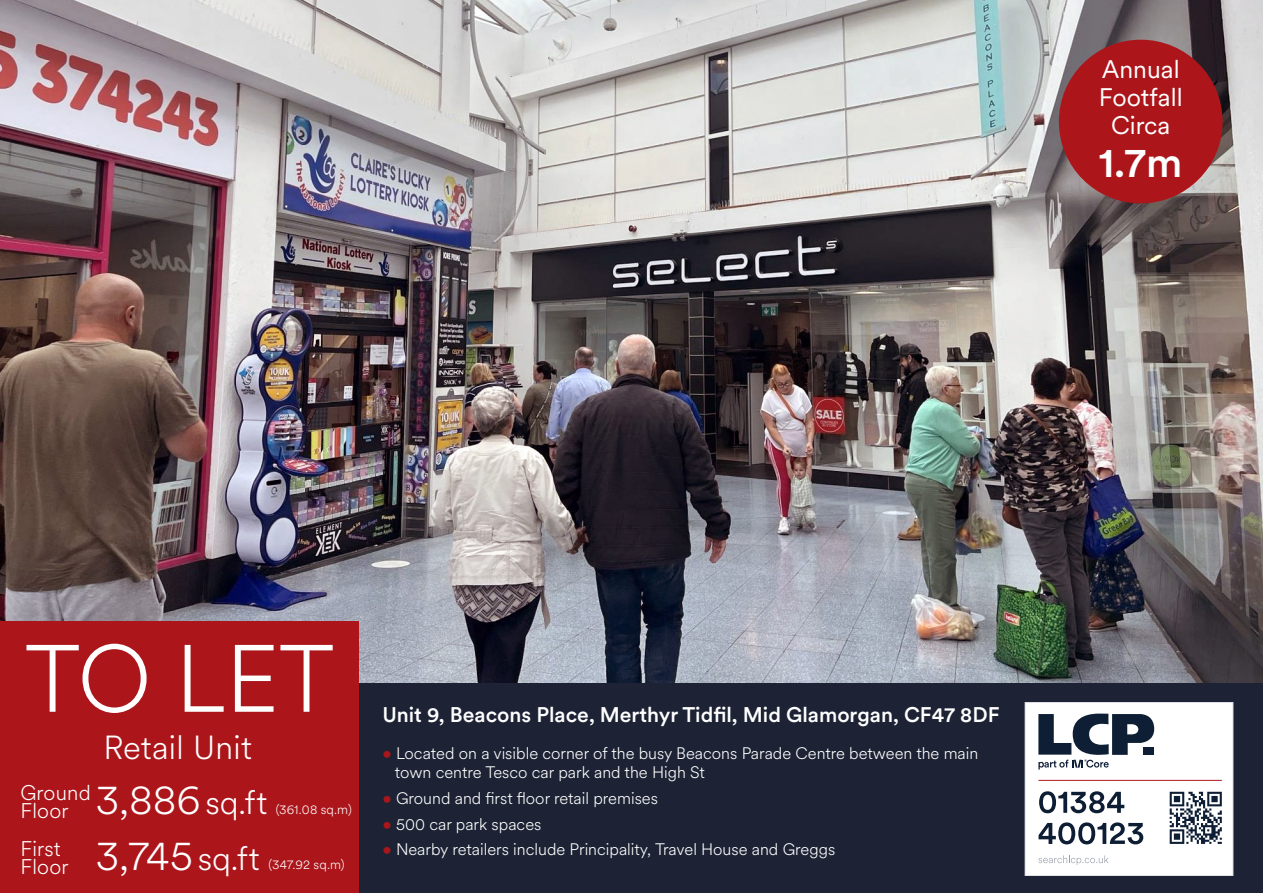
<style>
.page{position:relative;width:1263px;height:893px;background:#fff}
.page>*{position:absolute;margin:0;border:0;box-sizing:border-box;transform-origin:0 0}
.t1{font:300 94.35px "Circular XX";color:#fff}
.HEADERS{font:300 42px "Circular XX";letter-spacing:-.005em;color:#fff}
.t2{font:500 41.7px "Circular XX";color:#fff}
.t3{font:300 33px "Circular XX";letter-spacing:.01em;color:#fff}
.t4{font:25.05px "Circular XX";color:#fff}
.t5{font:500 21px "Circular XX";color:#fff}
.t6{font:300 21px/18px "Circular XX";letter-spacing:.01em;color:#fff}
.t7{font:300 16.5px/19.5px "Circular XX";color:#fff}
.HEADERS-2{font:300 13.05px "Circular XX";letter-spacing:.01em;color:#fff}
.s1{color:#ab161a}
.s2{font-size:33px}
</style>
<div class="page">
<img style="left:0;top:0;width:1263px;height:683px">
<div style="left:359px;top:683px;width:904px;height:210px;background:#1d2335"></div>
<div style="left:0;top:622px;width:359px;height:271px;background:#ac161b"></div>
<div style="left:1025px;top:702px;width:208px;height:174px;background:#fff"></div>
<div style="left:1025px;top:702px;width:208px;height:174px;border:1px solid #dddde3"></div>
<svg style="left:1039px;top:791px;width:85px;height:22px"></svg>
<svg style="left:1038px;top:822px;width:105px;height:22px"></svg>
<svg style="left:1038px;top:855px;width:70px;height:10px"></svg>
<hr style="left:1038px;top:780px;width:184px;height:1px;background:#ac161b">
<svg style="left:1038px;top:714px;width:116px;height:55px"></svg>
<svg style="left:1170px;top:792px;width:52px;height:52px"></svg>
<div style="left:1059px;top:40px;width:163px;height:163px;background:#ac161b;border-radius:50%"></div>
<p class="t4" style="left:1102px;top:52px;width:79px">Annual</p>
<p class="t4" style="left:1099px;top:80px;width:85px">Footfall</p>
<p class="t4" style="left:1111px;top:108px;width:61px">Circa</p>
<p class="t2" style="left:1099px;top:134px;width:85px">1.7m</p>
<p class="t1" style="left:25px;top:615px;width:311px">TO LET</p>
<p class="t5" style="left:382px;top:701px;width:619px">Unit 9, Beacons Place, Merthyr Tidfil, Mid Glamorgan, CF47 8DF</p>
<p class="t6" style="left:20px;top:782px;width:72px">Ground<br>Floor</p>
<p class="t6" style="left:20px;top:838px;width:50px">First<br>Floor</p>
<p class="t3" style="left:104px;top:725px;width:150px">Retail Unit</p>
<p class="t7" style="left:395px;top:743px;width:585px;text-indent:-12px"><span class="s1">•</span> Located on a visible corner of the busy Beacons Parade Centre between the main town centre Tesco car park and the High St</p>
<p class="t7" style="left:382px;top:788px;width:277px"><span class="s1">•</span> Ground and first floor retail premises</p>
<p class="t7" style="left:382px;top:813px;width:160px"><span class="s1">•</span> 500 car park spaces</p>
<p class="t7" style="left:382px;top:839px;width:454px"><span class="s1">•</span> Nearby retailers include Principality, Travel House and Greggs</p>
<p class="HEADERS" style="left:96px;top:771px;width:173px">3,886<span class="s2">sq.ft</span></p>
<p class="HEADERS-2" style="left:276px;top:800px;width:77px">(361.08 sq.m)</p>
<p class="HEADERS" style="left:96px;top:827px;width:166px">3,745<span class="s2">sq.ft</span></p>
<p class="HEADERS-2" style="left:269px;top:856px;width:77px">(347.92 sq.m)</p>
</div>
